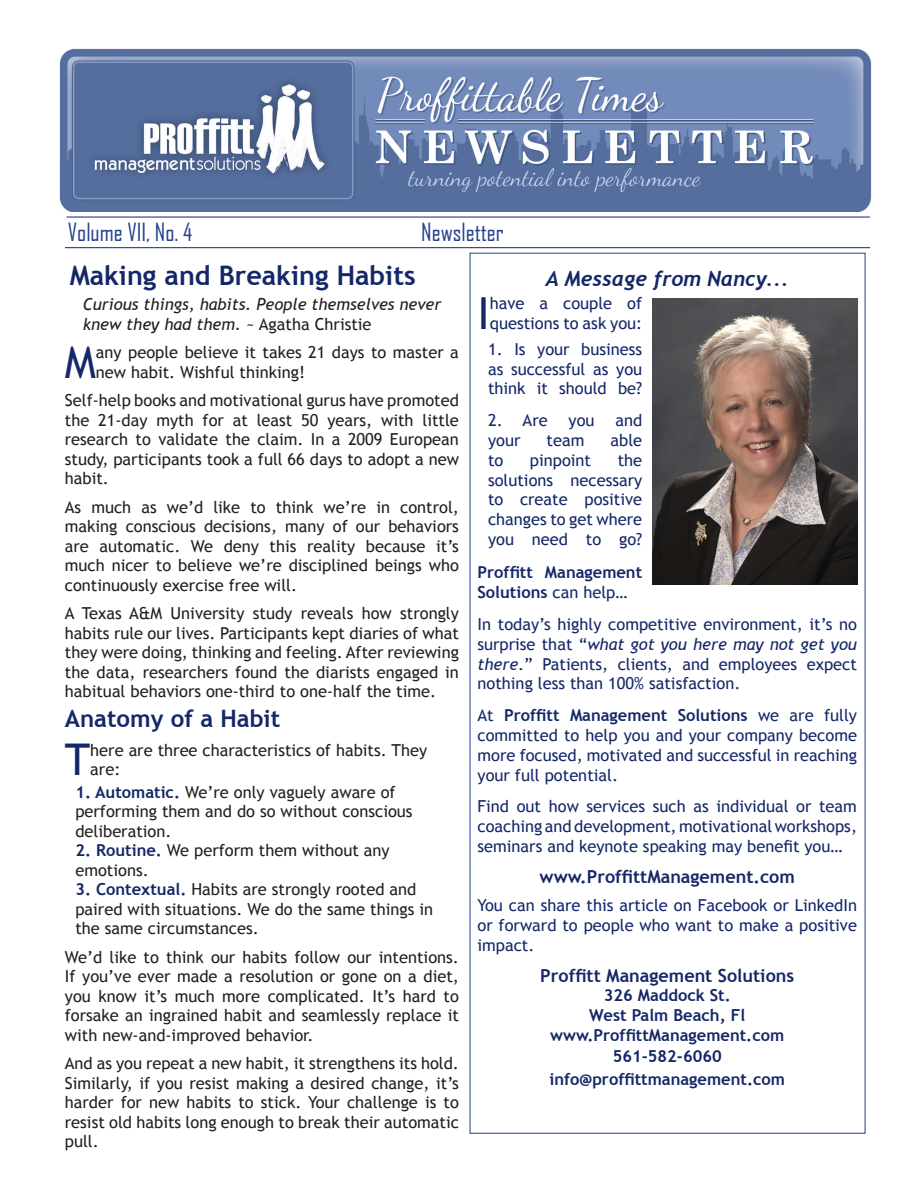
<style>
.page{position:relative;width:918px;height:1188px;background:#fff}
.page>*{position:absolute;margin:0;border:0;box-sizing:border-box;transform-origin:0 0}
.t1{font:44.1px "Trebuchet MS";color:#142768}
.t2{font:43.8px "Trebuchet MS";color:#142768}
.t3{font:700 27px "Trebuchet MS";color:#142768}
.t4{font:24px "Agency FB";color:#24408f}
.t5{font:700 24px "Trebuchet MS";color:#142768}
.t6{font:italic 700 21px "Trebuchet";color:#142768}
.t7{font:700 18px "Trebuchet MS";color:#142768}
.t8{font:16.5px/19.5px "Trebuchet MS";color:#231f20}
.t9{font:16.5px/19.8px "Trebuchet MS";color:#142768;text-align:justify}
.t10{font:700 16.5px/19.8px "Trebuchet MS";color:#142768}
.t11{font:italic 16.5px/19.5px "Trebuchet MS";color:#231f20}
.s1{font-style:normal}
.s2{font-weight:700;color:#142768}
.s3{font-weight:400}
.s4{font-style:italic}
.s5{font-weight:700}
</style>
<div class="page">
<hr style="left:67px;top:216px;width:803px;height:2px;background:#24408f">
<hr style="left:65px;top:247px;width:805px;height:1px;background:#24408f">
<svg style="left:485px;top:247px;width:305px;height:152px"></svg>
<svg style="left:652px;top:561px;width:206px;height:24px"></svg>
<img style="left:59px;top:48px;width:813px;height:164px">
<img style="left:653px;top:298px;width:204px;height:286px">
<p class="t4" style="left:68px;top:218px;width:126px">Volume VII, No. 4</p>
<p class="t4" style="left:421px;top:218px;width:84px">Newsletter</p>
<p class="t3" style="left:70px;top:259px;width:348px">Making and Breaking Habits</p>
<p class="t6" style="left:546px;top:266px;width:244px">A Message from Nancy...</p>
<p class="t11" style="left:83px;top:295px;width:360px">Curious things, habits. People themselves never knew they had them. <span class="s1">~ Agatha Christie</span></p>
<p class="t2" style="left:65px;top:336px;width:33px">M</p>
<p class="t8" style="left:96px;top:343px;width:365px">any people believe it takes 21 days to master a new habit. Wishful thinking!</p>
<p class="t8" style="left:65px;top:391px;width:396px;text-align:justify">Self-help books and motivational gurus have promoted the 21-day myth for at least 50 years, with little research to validate the claim. In a 2009 European study, participants took a full 66 days to adopt a new habit.</p>
<p class="t8" style="left:65px;top:497px;width:396px;text-align:justify">As much as we’d like to think we’re in control, making conscious decisions, many of our behaviors are automatic. We deny this reality because it’s much nicer to believe we’re disciplined beings who continuously exercise free will.</p>
<p class="t8" style="left:65px;top:604px;width:396px;text-align:justify">A Texas A&amp;M University study reveals how strongly habits rule our lives. Participants kept diaries of what they were doing, thinking and feeling. After reviewing the data, researchers found the diarists engaged in habitual behaviors one-third to one-half the time.</p>
<p class="t5" style="left:65px;top:704px;width:217px">Anatomy of a Habit</p>
<p class="t2" style="left:65px;top:734px;width:27px">T</p>
<p class="t8" style="left:90px;top:740px;width:339px">here are three characteristics of habits. They are:</p>
<p class="t8" style="left:75px;top:782px;width:339px"><span class="s2">1. Automatic.</span> We’re only vaguely aware of performing them and do so without conscious deliberation.</p>
<p class="t8" style="left:75px;top:841px;width:316px"><span class="s2">2. Routine.</span> We perform them without any emotions.</p>
<p class="t8" style="left:75px;top:880px;width:359px"><span class="s2">3. Contextual.</span> Habits are strongly rooted and paired with situations. We do the same things in the same circumstances.</p>
<p class="t8" style="left:65px;top:947px;width:396px;text-align:justify">We’d like to think our habits follow our intentions.<br>If you’ve ever made a resolution or gone on a diet, you know it’s much more complicated. It’s hard to forsake an ingrained habit and seamlessly replace it with new-and-improved behavior.</p>
<p class="t8" style="left:65px;top:1054px;width:396px;text-align:justify">And as you repeat a new habit, it strengthens its hold.<br>Similarly, if you resist making a desired change, it’s harder for new habits to stick. Your challenge is to resist old habits long enough to break their automatic pull.</p>
<p class="t1" style="left:478px;top:287px;width:14px">I</p>
<p class="t9" style="left:490px;top:294px;width:154px">have a couple of questions to ask you:</p>
<p class="t9" style="left:488px;top:339px;width:156px">1. Is your business as successful as you think it should be?</p>
<p class="t9" style="left:488px;top:411px;width:61px">2. Are</p>
<p class="t9" style="left:569px;top:411px;width:28px">you</p>
<p class="t9" style="left:615px;top:411px;width:28px">and</p>
<p class="t9" style="left:488px;top:431px;width:34px">your</p>
<p class="t9" style="left:547px;top:431px;width:39px">team</p>
<p class="t9" style="left:611px;top:431px;width:33px">able</p>
<p class="t9" style="left:488px;top:450px;width:17px">to</p>
<p class="t9" style="left:530px;top:450px;width:63px">pinpoint</p>
<p class="t9" style="left:488px;top:450px;width:156px;text-indent:130px">the solutions necessary to create positive changes to get where you need to go?</p>
<p class="t10" style="left:478px;top:563px;width:166px">Proffitt Management<br>Solutions <span class="s3">can help…</span></p>
<p class="t9" style="left:478px;top:614px;width:381px">In today’s highly competitive environment, it’s no surprise that “<span class="s4">what got you here may not get you there</span>.” Patients, clients, and employees expect nothing less than 100% satisfaction.</p>
<p class="t9" style="left:478px;top:706px;width:381px">At <span class="s5">Proffitt Management Solutions</span> we are fully committed to help you and your company become more focused, motivated and successful in reaching your full potential.</p>
<p class="t9" style="left:478px;top:797px;width:381px">Find out how services such as individual or team coaching and development, motivational workshops, seminars and keynote speaking may benefit you…</p>
<p class="t7" style="left:540px;top:865px;width:257px">www.ProffittManagement.com</p>
<p class="t9" style="left:478px;top:896px;width:381px">You can share this article on Facebook or LinkedIn or forward to people who want to make a positive impact.</p>
<p class="t7" style="left:540px;top:964px;width:255px">Proffitt Management Solutions</p>
<p class="t10" style="left:604px;top:986px;width:129px">326 Maddock St.</p>
<p class="t10" style="left:589px;top:1005px;width:157px">West Palm Beach, Fl</p>
<p class="t10" style="left:550px;top:1025px;width:236px">www.ProffittManagement.com</p>
<p class="t10" style="left:613px;top:1047px;width:110px">561-582-6060</p>
<p class="t10" style="left:550px;top:1069px;width:237px">info@proffittmanagement.com</p>
</div>
